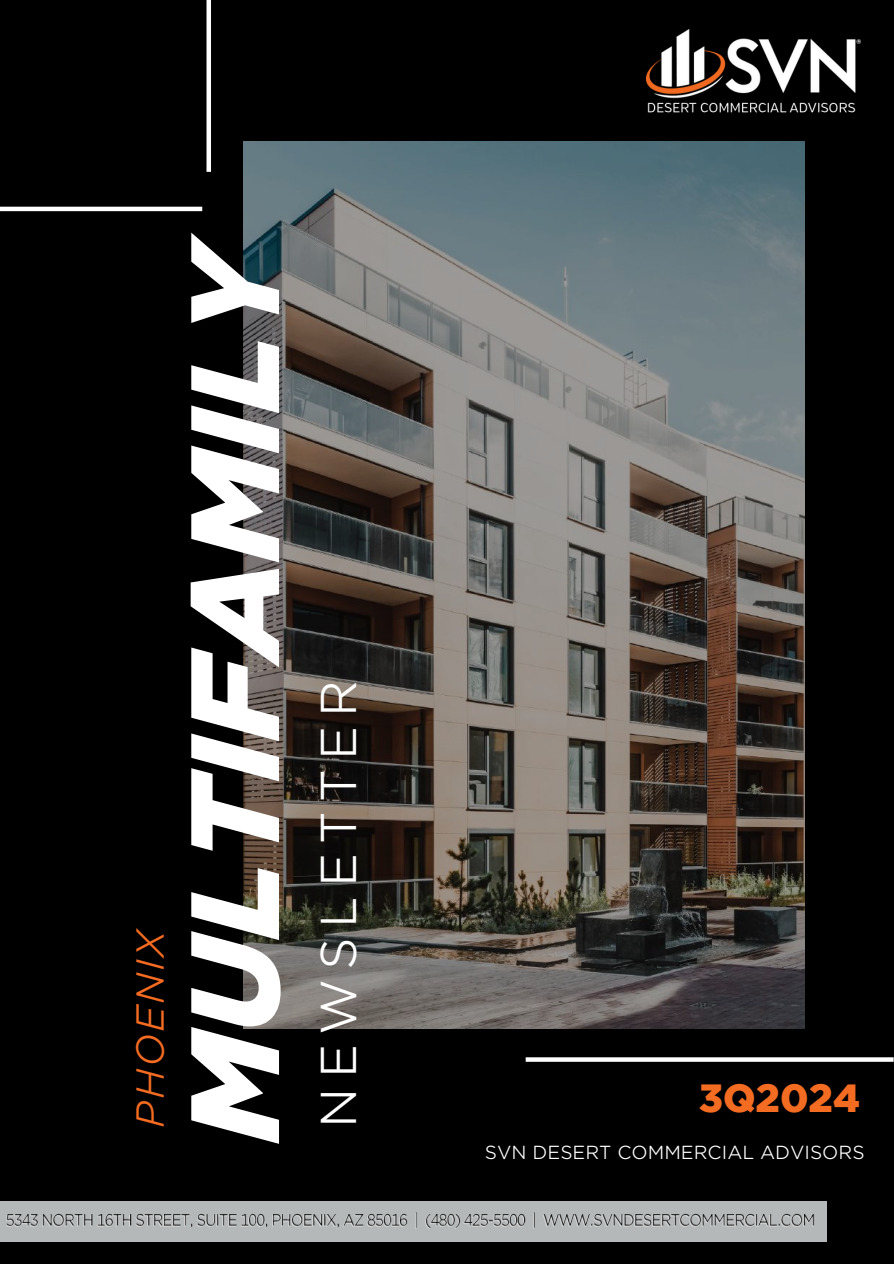
<style>
.page{position:relative;width:894px;height:1264px;background:#fff}
.page>*{position:absolute;margin:0;border:0;box-sizing:border-box;transform-origin:0 0}
.t1{font:italic 900 125.25px "Gotham";color:#fff}
.t2{font:48.3px "Gotham Office";letter-spacing:.19em;color:#fff}
.t3{font:900 39.15px "Gotham";color:#f46b22}
.t4{font:italic 37.5px "Gotham Office";color:#f46b22}
.t5{font:18.15px "Gotham Office";color:#fff}
</style>
<div class="page">
<div style="left:0;top:0;width:893px;height:1263px;background:#000"></div>
<hr style="left:0;top:207px;width:202px;height:4px;background:#fff">
<svg style="left:525px;top:1057px;width:368px;height:4px"></svg>
<div style="left:206px;top:0;width:5px;height:172px;background:#fff"></div>
<img style="left:243px;top:141px;width:561px;height:887px">
<img style="left:646px;top:29px;width:213px;height:84px">
<div style="left:0;top:1201px;width:826px;height:41px;background:#b5b8b9"></div>
<img style="left:6px;top:1212px;width:808px;height:17px">
<h3 class="t4" style="left:128px;top:1127px;width:202px;rotate:-90deg">PHOENIX</h3>
<h1 class="t1" style="left:162px;top:1142px;width:911px;rotate:-90deg">MULTIFAMILY</h1>
<h2 class="t2" style="left:309px;top:1127px;width:449px;rotate:-90deg">NEWSLETTER</h2>
<h3 class="t3" style="left:698px;top:1083px;width:163px">3Q2024</h3>
<p class="t5" style="left:485px;top:1141px;width:381px">SVN DESERT COMMERCIAL ADVISORS</p>
</div>
